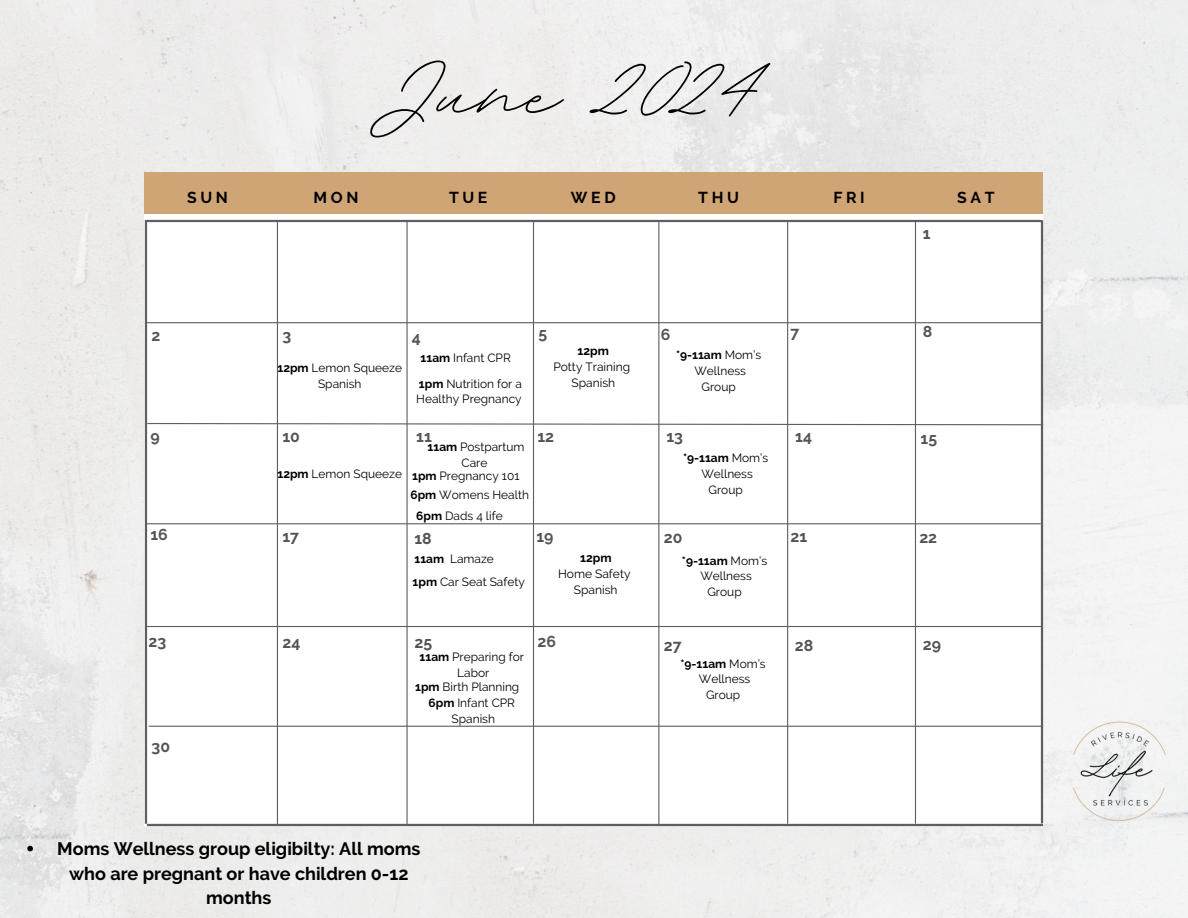
<style>
.page{position:relative;width:1188px;height:918px;background:#fff}
.page>*{position:absolute;margin:0;border:0;box-sizing:border-box;transform-origin:0 0}
.t1{font:154.65px "BD Script";color:#000}
.t2{font:700 18px/24.8px "Raleway";color:#000;text-align:center}
.t3{font:700 15.75px "Raleway";color:#545454}
.t4{font:700 15.75px "Raleway";letter-spacing:.235em;color:#000}
.t5{font:12px/16px "Raleway";color:#000;text-align:center}
.t6{font:700 12px "Raleway";color:#000}
.t7{font:11.85px "Raleway";color:#000}
.t8{font:700 11.85px "Raleway";color:#000}
.s1{font-weight:700}
.s2{font-weight:400}
</style>
<div class="page">
<img style="left:0;top:0;width:1188px;height:918px">
<div style="left:145px;top:172px;width:898px;height:48px;background:#d0a576"></div>
<div style="left:145px;top:215px;width:898px;height:611px;background:#fff"></div>
<hr style="left:147px;top:220px;width:894px;height:2px;background:#5f5e62">
<hr style="left:148px;top:824px;width:894px;height:2px;background:#5f5e62">
<hr style="left:145px;top:220px;width:2px;height:604px;background:#5f5e62">
<hr style="left:1041px;top:221px;width:2px;height:602px;background:#5f5e62">
<hr style="left:146px;top:626px;width:895px;height:1px;background:#5f5e62">
<hr style="left:149px;top:726px;width:893px;height:1px;background:#5f5e62">
<hr style="left:146px;top:523px;width:895px;height:1px;background:#5f5e62">
<svg style="left:147px;top:422px;width:897px;height:4px"></svg>
<hr style="left:145px;top:322px;width:897px;height:1px;background:#5f5e62">
<hr style="left:277px;top:222px;width:1px;height:602px;background:#5f5e62">
<hr style="left:406px;top:221px;width:2px;height:603px;background:#5f5e62">
<hr style="left:533px;top:222px;width:1px;height:601px;background:#5f5e62">
<hr style="left:658px;top:223px;width:1px;height:601px;background:#5f5e62">
<hr style="left:787px;top:222px;width:1px;height:601px;background:#5f5e62">
<hr style="left:915px;top:222px;width:1px;height:601px;background:#5f5e62">
<img style="left:1012px;top:665px;width:176px;height:214px">
<svg style="left:27px;top:846px;width:6px;height:5px"></svg>
<p class="t1" style="left:395px;top:-9px;width:356px">June 2024</p>
<p class="t4" style="left:187px;top:188px;width:42px">SUN</p>
<p class="t4" style="left:314px;top:188px;width:47px">MON</p>
<p class="t4" style="left:449px;top:188px;width:40px">TUE</p>
<p class="t4" style="left:571px;top:188px;width:46px">WED</p>
<p class="t4" style="left:698px;top:188px;width:42px">THU</p>
<p class="t4" style="left:833px;top:188px;width:33px">FRI</p>
<p class="t4" style="left:957px;top:188px;width:39px">SAT</p>
<p class="t3" style="left:923px;top:225px;width:9px">1</p>
<p class="t3" style="left:152px;top:327px;width:10px">2</p>
<p class="t3" style="left:923px;top:322px;width:11px">8</p>
<p class="t3" style="left:790px;top:323px;width:10px">7</p>
<h3 class="t3" style="left:661px;top:326px;width:11px">6</h3>
<h3 class="t3" style="left:539px;top:324px;width:10px">5</h3>
<p class="t3" style="left:283px;top:327px;width:10px">3</p>
<h3 class="t3" style="left:412px;top:328px;width:11px">4</h3>
<p class="t3" style="left:150px;top:427px;width:11px">9</p>
<p class="t3" style="left:150px;top:526px;width:19px">16</p>
<p class="t7" style="left:277px;top:361px;width:126px"><span class="s1">12pm</span> Lemon Squeeze</p>
<p class="t7" style="left:318px;top:377px;width:45px">Spanish</p>
<p class="t7" style="left:421px;top:351px;width:92px"><span class="s1">11am</span> Infant CPR</p>
<p class="t7" style="left:419px;top:376px;width:104px"><span class="s1">1pm</span> Nutrition for a</p>
<p class="t7" style="left:416px;top:392px;width:107px">Healthy Pregnancy</p>
<p class="t6" style="left:578px;top:343px;width:33px">12pm</p>
<p class="t5" style="left:553px;top:358px;width:78px">Potty Training</p>
<p class="t5" style="left:572px;top:374px;width:45px">Spanish</p>
<p class="t8" style="left:676px;top:348px;width:87px">*9-11am <span class="s2">Mom’s</span></p>
<p class="t7" style="left:694px;top:364px;width:53px">Wellness</p>
<p class="t7" style="left:702px;top:380px;width:36px">Group</p>
<p class="t3" style="left:283px;top:427px;width:19px">10</p>
<p class="t3" style="left:795px;top:427px;width:18px">14</p>
<h1 class="t3" style="left:537px;top:427px;width:18px">12</h1>
<h3 class="t3" style="left:666px;top:427px;width:18px">13</h3>
<h3 class="t3" style="left:416px;top:427px;width:17px">11</h3>
<p class="t7" style="left:428px;top:440px;width:98px"><span class="s1">11am</span> Postpartum</p>
<p class="t7" style="left:462px;top:456px;width:27px">Care</p>
<p class="t8" style="left:683px;top:451px;width:87px">*9-11am <span class="s2">Mom’s</span></p>
<p class="t7" style="left:701px;top:467px;width:53px">Wellness</p>
<p class="t7" style="left:709px;top:483px;width:36px">Group</p>
<p class="t7" style="left:277px;top:467px;width:126px"><span class="s1">12pm</span> Lemon Squeeze</p>
<p class="t7" style="left:412px;top:469px;width:109px"><span class="s1">1pm</span> Pregnancy 101</p>
<p class="t7" style="left:410px;top:488px;width:120px"><span class="s1">6pm</span> Womens Health</p>
<p class="t3" style="left:283px;top:527px;width:18px">17</p>
<p class="t7" style="left:416px;top:509px;width:88px"><span class="s1">6pm</span> Dads 4 life</p>
<p class="t3" style="left:414px;top:529px;width:19px">18</p>
<p class="t8" style="left:414px;top:552px;width:31px">11am</p>
<p class="t7" style="left:450px;top:552px;width:45px">Lamaze</p>
<p class="t7" style="left:413px;top:575px;width:114px"><span class="s1">1pm</span> Car Seat Safety</p>
<h3 class="t3" style="left:536px;top:527px;width:19px">19</h3>
<p class="t6" style="left:580px;top:551px;width:33px">12pm</p>
<p class="t5" style="left:558px;top:566px;width:74px">Home Safety<br>Spanish</p>
<h3 class="t3" style="left:664px;top:528px;width:20px">20</h3>
<p class="t8" style="left:682px;top:553px;width:87px">*9-11am <span class="s2">Mom’s</span></p>
<p class="t7" style="left:700px;top:569px;width:53px">Wellness</p>
<p class="t7" style="left:707px;top:585px;width:36px">Group</p>
<p class="t3" style="left:790px;top:527px;width:18px">21</p>
<p class="t3" style="left:149px;top:632px;width:19px">23</p>
<p class="t3" style="left:283px;top:633px;width:19px">24</p>
<p class="t3" style="left:414px;top:633px;width:19px">25</p>
<p class="t7" style="left:420px;top:650px;width:106px"><span class="s1">11am</span> Preparing for</p>
<p class="t7" style="left:457px;top:666px;width:34px">Labor</p>
<p class="t7" style="left:415px;top:680px;width:106px"><span class="s1">1pm</span> Birth Planning</p>
<p class="t3" style="left:152px;top:737px;width:20px">30</p>
<p class="t7" style="left:429px;top:696px;width:88px"><span class="s1">6pm</span> Infant CPR</p>
<p class="t7" style="left:452px;top:712px;width:45px">Spanish</p>
<p class="t3" style="left:537px;top:632px;width:20px">26</p>
<p class="t2" style="left:57px;top:836px;width:365px">Moms Wellness group eligibilty: All moms who are pregnant or have children 0-12 months</p>
<p class="t3" style="left:664px;top:637px;width:19px">27</p>
<p class="t3" style="left:795px;top:637px;width:20px">28</p>
<p class="t8" style="left:680px;top:656px;width:87px">*9-11am <span class="s2">Mom’s</span></p>
<p class="t7" style="left:699px;top:672px;width:53px">Wellness</p>
<p class="t7" style="left:706px;top:688px;width:36px">Group</p>
<p class="t3" style="left:921px;top:429px;width:18px">15</p>
<p class="t3" style="left:919px;top:528px;width:19px">22</p>
<p class="t3" style="left:923px;top:635px;width:20px">29</p>
</div>
